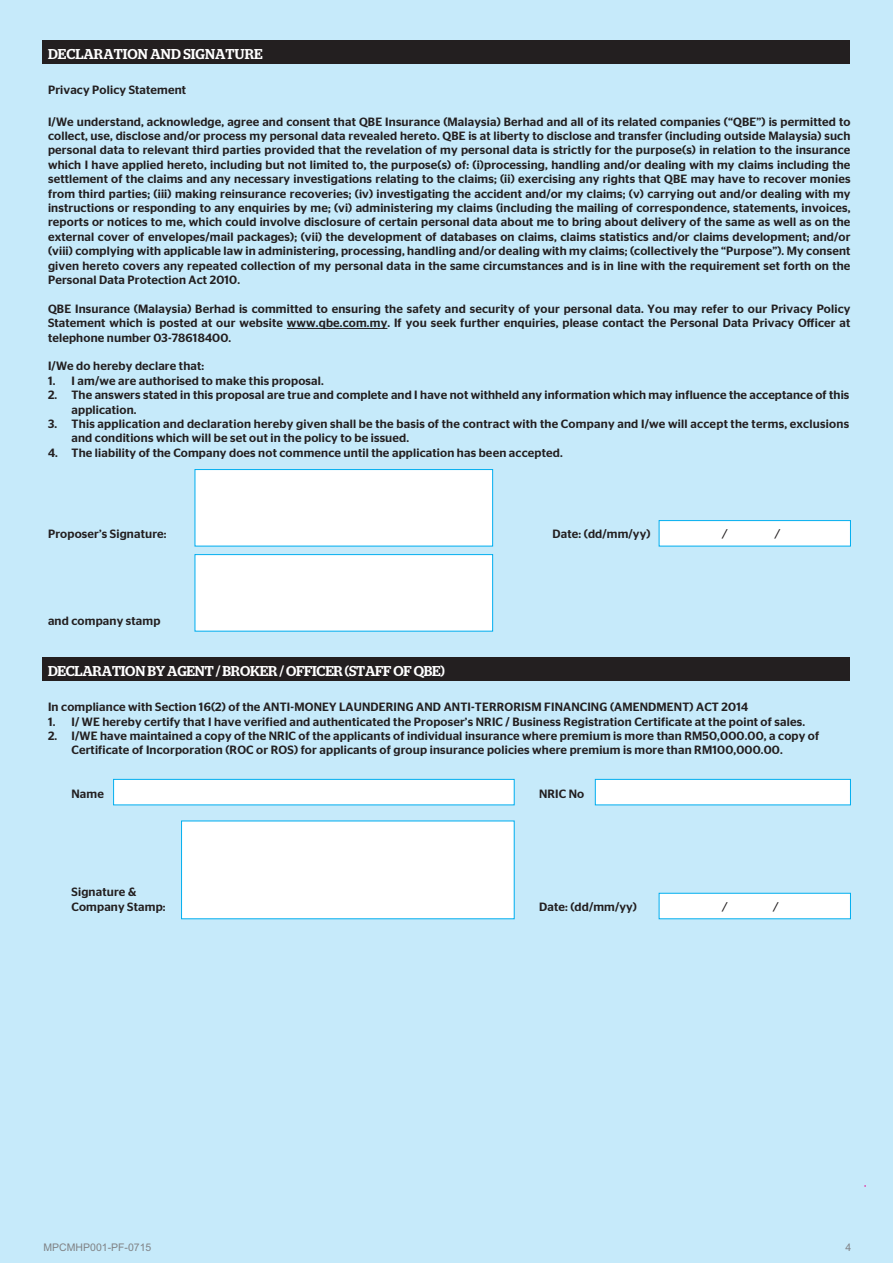
<style>
.page{position:relative;width:893px;height:1263px;background:#c6eafa}
.page>*{position:absolute;margin:0;border:0;box-sizing:border-box;transform-origin:0 0}
.t1{font:500 14.25px "Stag";letter-spacing:-.015em;color:#fff}
.t2{font:500 14.25px "Stag";letter-spacing:.005em;color:#fff}
.t3{font:500 12px/14.4px "Stag Sans";letter-spacing:.015em;color:#231f20}
.t4{font:italic 12px "Stag Sans";color:#231f20}
.t5{font:10.5px "Arial";color:#808285}
</style>
<div class="page">
<div style="left:659px;top:521px;width:191px;height:25px;background:#fff"></div>
<div style="left:659px;top:520px;width:192px;height:26px;border:1px solid #00aeef"></div>
<div style="left:195px;top:469px;width:298px;height:77px;background:#fff"></div>
<div style="left:195px;top:469px;width:298px;height:77px;border:1px solid #00aeef"></div>
<div style="left:43px;top:40px;width:807px;height:24px;background:#231f20"></div>
<hr style="left:287px;top:328px;width:100px;height:1px;background:#231f20">
<div style="left:195px;top:555px;width:298px;height:76px;background:#fff"></div>
<div style="left:195px;top:554px;width:298px;height:77px;border:1px solid #00aeef"></div>
<div style="left:114px;top:779px;width:400px;height:26px;background:#fff"></div>
<div style="left:113px;top:779px;width:401px;height:26px;border:1px solid #00aeef"></div>
<div style="left:659px;top:893px;width:191px;height:26px;background:#fff"></div>
<div style="left:659px;top:893px;width:192px;height:26px;border:1px solid #00aeef"></div>
<div style="left:182px;top:821px;width:332px;height:98px;background:#fff"></div>
<div style="left:43px;top:657px;width:807px;height:24px;background:#231f20"></div>
<div style="left:595px;top:779px;width:255px;height:26px;background:#fff"></div>
<div style="left:595px;top:779px;width:256px;height:26px;border:1px solid #00aeef"></div>
<p class="t2" style="left:48px;top:49px;width:216px">DECLARATION AND SIGNATURE</p>
<p class="t3" style="left:48px;top:83px;width:140px">Privacy Policy Statement</p>
<p class="t3" style="left:48px;top:115px;width:804px;text-align:justify">I/We understand, acknowledge, agree and consent that QBE Insurance (Malaysia) Berhad and all of its related companies (“QBE”) is permitted to collect, use, disclose and/or process my personal data revealed hereto. QBE is at liberty to disclose and transfer (including outside Malaysia) such personal data to relevant third parties provided that the revelation of my personal data is strictly for the purpose(s) in relation to the insurance which I have applied hereto, including but not limited to, the purpose(s) of: (i)processing, handling and/or dealing with my claims including the settlement of the claims and any necessary investigations relating to the claims; (ii) exercising any rights that QBE may have to recover monies from third parties; (iii) making reinsurance recoveries; (iv) investigating the accident and/or my claims; (v) carrying out and/or dealing with my instructions or responding to any enquiries by me; (vi) administering my claims (including the mailing of correspondence, statements, invoices, reports or notices to me, which could involve disclosure of certain personal data about me to bring about delivery of the same as well as on the external cover of envelopes/mail packages); (vii) the development of databases on claims, claims statistics and/or claims development; and/or (viii) complying with applicable law in administering, processing, handling and/or dealing with my claims; (collectively the “Purpose”). My consent given hereto covers any repeated collection of my personal data in the same circumstances and is in line with the requirement set forth on the Personal Data Protection Act 2010.</p>
<p class="t3" style="left:48px;top:302px;width:804px;text-align:justify">QBE Insurance (Malaysia) Berhad is committed to ensuring the safety and security of your personal data. You may refer to our Privacy Policy Statement which is posted at our website www.qbe.com.my. If you seek further enquiries, please contact the Personal Data Privacy Officer at telephone number 03-78618400.</p>
<p class="t3" style="left:48px;top:360px;width:158px">I/We do hereby declare that:</p>
<p class="t3" style="left:48px;top:374px;width:277px">1. I am/we are authorised to make this proposal.</p>
<p class="t3" style="left:72px;top:389px;width:779px;text-indent:-23px">2. The answers stated in this proposal are true and complete and I have not withheld any information which may influence the acceptance of this application.</p>
<p class="t3" style="left:72px;top:417px;width:779px;text-indent:-23px">3. This application and declaration hereby given shall be the basis of the contract with the Company and I/we will accept the terms, exclusions and conditions which will be set out in the policy to be issued.</p>
<p class="t3" style="left:48px;top:446px;width:516px">4. The liability of the Company does not commence until the application has been accepted.</p>
<p class="t3" style="left:48px;top:528px;width:120px">Proposer’s Signature:</p>
<p class="t3" style="left:553px;top:528px;width:99px">Date: (dd/mm/yy)</p>
<p class="t4" style="left:723px;top:530px;width:6px">/</p>
<p class="t4" style="left:775px;top:530px;width:6px">/</p>
<p class="t3" style="left:48px;top:614px;width:114px">and company stamp</p>
<p class="t1" style="left:48px;top:666px;width:398px">DECLARATION BY AGENT / BROKER / OFFICER (STAFF OF QBE)</p>
<p class="t3" style="left:48px;top:701px;width:702px">In compliance with Section 16(2) of the ANTI-MONEY LAUNDERING AND ANTI-TERRORISM FINANCING (AMENDMENT) ACT 2014</p>
<p class="t3" style="left:48px;top:715px;width:758px">1. I/ WE hereby certify that I have verified and authenticated the Proposer’s NRIC / Business Registration Certificate at the point of sales.</p>
<p class="t3" style="left:72px;top:729px;width:749px;text-indent:-23px">2. I/WE have maintained a copy of the NRIC of the applicants of individual insurance where premium is more than RM50,000.00, a copy of<br>Certificate of Incorporation (ROC or ROS) for applicants of group insurance policies where premium is more than RM100,000.00.</p>
<p class="t3" style="left:72px;top:787px;width:34px">Name</p>
<p class="t3" style="left:539px;top:787px;width:47px">NRIC No</p>
<p class="t3" style="left:72px;top:885px;width:96px">Signature &amp;<br>Company Stamp:</p>
<p class="t3" style="left:539px;top:900px;width:99px">Date: (dd/mm/yy)</p>
<p class="t4" style="left:723px;top:902px;width:6px">/</p>
<p class="t4" style="left:773px;top:902px;width:6px">/</p>
<p class="t5" style="left:43px;top:1241px;width:109px">MPCMHP001-PF-0715</p>
<p class="t5" style="left:846px;top:1241px;width:7px">4</p>
</div>
